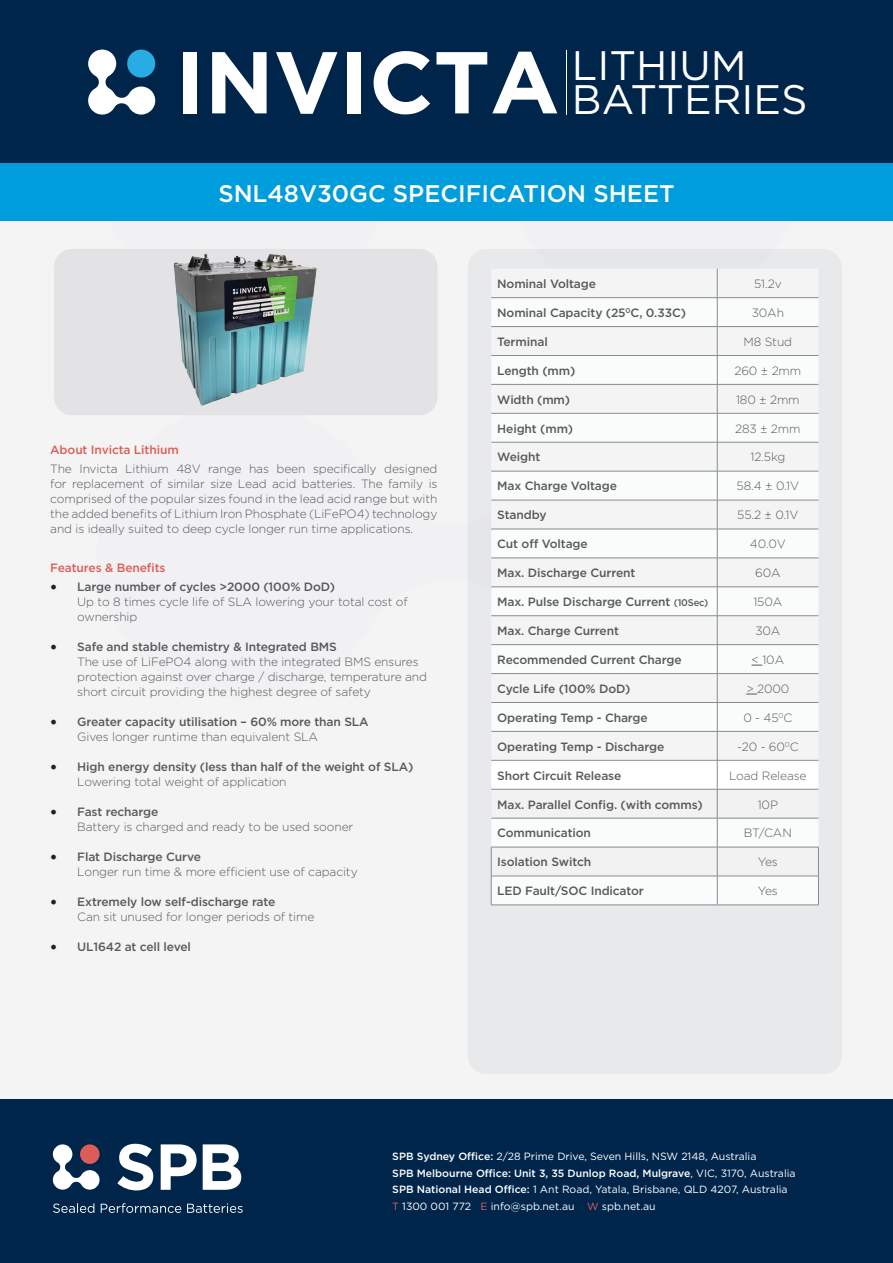
<style>
.page{position:relative;width:893px;height:1263px;background:#fff}
.page>*{position:absolute;margin:0;border:0;box-sizing:border-box;transform-origin:0 0}
.t1{font:41.25px/34px "Gotham";color:#fff}
.t2{font:500 24px "Gotham";color:#fff}
.t3{font:300 12px/15px "Gotham";letter-spacing:-.01em;color:#58595b}
.t4{font:500 12px/15px "Gotham";letter-spacing:-.01em;color:#58595b}
.t5{font:500 12px "Gotham";letter-spacing:-.01em;color:#dc5d58}
.t6{font:10.5px/16.5px "Gotham";color:#fff}
.s1{font-weight:700;font-size:87.45px}
.s2{font-family:"Minion Pro";font-weight:400;font-size:18px;color:#231f20}
.s3{font-weight:500}
.s4{font-weight:300}
.s5{font-size:9.75px}
.s6{color:#dc5d58}
</style>
<div class="page">
<div style="left:0;top:164px;width:893px;height:935px;background:#f4f4f5"></div>
<div style="left:0;top:1099px;width:893px;height:164px;background:#00254b"></div>
<div style="left:0;top:0;width:893px;height:164px;background:#00254b"></div>
<hr style="left:565px;top:50px;width:1px;height:65px;background:#fff">
<svg style="left:88px;top:50px;width:67px;height:65px"></svg>
<svg style="left:117px;top:1144px;width:124px;height:46px"></svg>
<svg style="left:53px;top:1144px;width:47px;height:45px"></svg>
<svg style="left:53px;top:1203px;width:190px;height:10px"></svg>
<div style="left:0;top:164px;width:893px;height:57px;background:#009ddd"></div>
<div style="left:468px;top:249px;width:374px;height:825px;background:#e8e9ea;border-radius:19px"></div>
<hr style="left:491px;top:905px;width:226px;height:1px;background:#878d92">
<hr style="left:717px;top:905px;width:102px;height:1px;background:#878d92">
<svg style="left:491px;top:269px;width:328px;height:636px"></svg>
<div style="left:54px;top:249px;width:383px;height:166px;background:#e3e2e4;border-radius:18px"></div>
<img style="left:173px;top:253px;width:144px;height:153px">
<h1 class="t1" style="left:175px;top:47px;width:634px;text-indent:396px">LITHIUM<br><span class="s1">INVICTA</span> BATTERIES</h1>
<h2 class="t2" style="left:218px;top:178px;width:458px">SNL48V30GC SPECIFICATION SHEET</h2>
<p class="t5" style="left:50px;top:442px;width:130px">About Invicta Lithium</p>
<p class="t3" style="left:50px;top:461px;width:389px;text-align:justify">The Invicta Lithium 48V range has been specifically designed for replacement of similar size Lead acid batteries. The family is comprised of the popular sizes found in the lead acid range but with the added benefits of Lithium Iron Phosphate (LiFePO4) technology and is ideally suited to deep cycle longer run time applications.</p>
<p class="t5" style="left:50px;top:560px;width:117px">Features &amp; Benefits</p>
<p class="t3" style="left:77px;top:579px;width:332px;text-indent:-27px"><span class="s2">•</span> <span class="s3">Large number of cycles &gt;2000 (100% DoD)<br></span>Up to 8 times cycle life of SLA lowering your total cost of ownership</p>
<p class="t3" style="left:77px;top:639px;width:351px;text-indent:-27px"><span class="s2">•</span> <span class="s3">Safe and stable chemistry &amp; Integrated BMS<br></span>The use of LiFePO4 along with the integrated BMS ensures protection against over charge / discharge, temperature and short circuit providing the highest degree of safety</p>
<p class="t4" style="left:77px;top:714px;width:293px;text-indent:-27px"><span class="s2">•</span> Greater capacity utilisation – 60% more than SLA<br><span class="s4">Gives longer runtime than equivalent SLA</span></p>
<p class="t4" style="left:77px;top:759px;width:338px;text-indent:-27px"><span class="s2">•</span> High energy density (less than half of the weight of SLA)<br><span class="s4">Lowering total weight of application</span></p>
<p class="t3" style="left:77px;top:804px;width:278px;text-indent:-27px"><span class="s2">•</span> <span class="s3">Fast recharge<br></span>Battery is charged and ready to be used sooner</p>
<p class="t3" style="left:77px;top:849px;width:282px;text-indent:-27px"><span class="s2">•</span> <span class="s3">Flat Discharge Curve<br></span>Longer run time &amp; more efficient use of capacity</p>
<p class="t3" style="left:77px;top:894px;width:239px;text-indent:-27px"><span class="s2">•</span> <span class="s3">Extremely low self-discharge rate<br></span>Can sit unused for longer periods of time</p>
<p class="t4" style="left:50px;top:939px;width:142px"><span class="s2">•</span> UL1642 at cell level</p>
<p class="t4" style="left:497px;top:276px;width:100px">Nominal Voltage</p>
<p class="t3" style="left:754px;top:276px;width:29px">51.2v</p>
<p class="t4" style="left:497px;top:305px;width:190px">Nominal Capacity (25<sup>0</sup>C, 0.33C)</p>
<p class="t3" style="left:752px;top:305px;width:34px">30Ah</p>
<p class="t4" style="left:497px;top:334px;width:52px">Terminal</p>
<p class="t3" style="left:744px;top:334px;width:50px">M8 Stud</p>
<p class="t4" style="left:497px;top:363px;width:80px">Length (mm)</p>
<p class="t3" style="left:734px;top:363px;width:68px">260 ± 2mm</p>
<p class="t4" style="left:497px;top:392px;width:74px">Width (mm)</p>
<p class="t3" style="left:736px;top:392px;width:65px">180 ± 2mm</p>
<p class="t4" style="left:497px;top:421px;width:78px">Height (mm)</p>
<p class="t3" style="left:735px;top:420px;width:67px">283 ± 2mm</p>
<p class="t4" style="left:497px;top:450px;width:45px">Weight</p>
<p class="t3" style="left:750px;top:449px;width:36px">12.5kg</p>
<p class="t4" style="left:497px;top:478px;width:121px">Max Charge Voltage</p>
<p class="t3" style="left:737px;top:478px;width:64px">58.4 ± 0.1V</p>
<p class="t4" style="left:497px;top:507px;width:51px">Standby</p>
<p class="t3" style="left:737px;top:507px;width:63px">55.2 ± 0.1V</p>
<p class="t4" style="left:497px;top:536px;width:92px">Cut off Voltage</p>
<p class="t3" style="left:750px;top:536px;width:37px">40.0V</p>
<p class="t4" style="left:497px;top:565px;width:140px">Max. Discharge Current</p>
<p class="t3" style="left:755px;top:565px;width:27px">60A</p>
<p class="t4" style="left:497px;top:594px;width:213px">Max. Pulse Discharge Current <span class="s5">(10Sec)</span></p>
<p class="t3" style="left:753px;top:594px;width:30px">150A</p>
<p class="t4" style="left:497px;top:623px;width:123px">Max. Charge Current</p>
<p class="t3" style="left:755px;top:623px;width:27px">30A</p>
<p class="t4" style="left:497px;top:652px;width:186px">Recommended Current Charge</p>
<p class="t3" style="left:752px;top:652px;width:34px">&lt; 10A</p>
<p class="t4" style="left:497px;top:681px;width:135px">Cycle Life (100% DoD)</p>
<p class="t3" style="left:746px;top:681px;width:45px">&gt; 2000</p>
<p class="t4" style="left:497px;top:710px;width:152px">Operating Temp - Charge</p>
<p class="t3" style="left:743px;top:710px;width:50px">0 - 45<sup>0</sup>C</p>
<p class="t4" style="left:497px;top:739px;width:169px">Operating Temp - Discharge</p>
<p class="t3" style="left:737px;top:739px;width:63px">-20 - 60<sup>0</sup>C</p>
<p class="t4" style="left:497px;top:768px;width:126px">Short Circuit Release</p>
<p class="t3" style="left:729px;top:767px;width:79px">Load Release</p>
<p class="t4" style="left:497px;top:797px;width:207px">Max. Parallel Config. (with comms)</p>
<p class="t3" style="left:758px;top:796px;width:22px">10P</p>
<p class="t4" style="left:497px;top:825px;width:95px">Communication</p>
<p class="t3" style="left:744px;top:825px;width:49px">BT/CAN</p>
<p class="t4" style="left:497px;top:854px;width:95px">Isolation Switch</p>
<p class="t3" style="left:758px;top:854px;width:22px">Yes</p>
<p class="t4" style="left:497px;top:883px;width:148px">LED Fault/SOC Indicator</p>
<p class="t3" style="left:758px;top:883px;width:22px">Yes</p>
<p class="t6" style="left:392px;top:1148px;width:405px"><span class="s3">SPB Sydney Office:</span> 2/28 Prime Drive, Seven Hills, NSW 2148, Australia<br><span class="s3">SPB Melbourne Office: Unit 3, 35 Dunlop Road, Mulgrave</span>, VIC, 3170, Australia <span class="s3">SPB National Head Office:</span> 1 Ant Road, Yatala, Brisbane, QLD 4207, Australia <span class="s6">T</span> 1300 001 772 <span class="s6">E</span> info@spb.net.au <span class="s6">W</span> spb.net.au</p>
</div>
